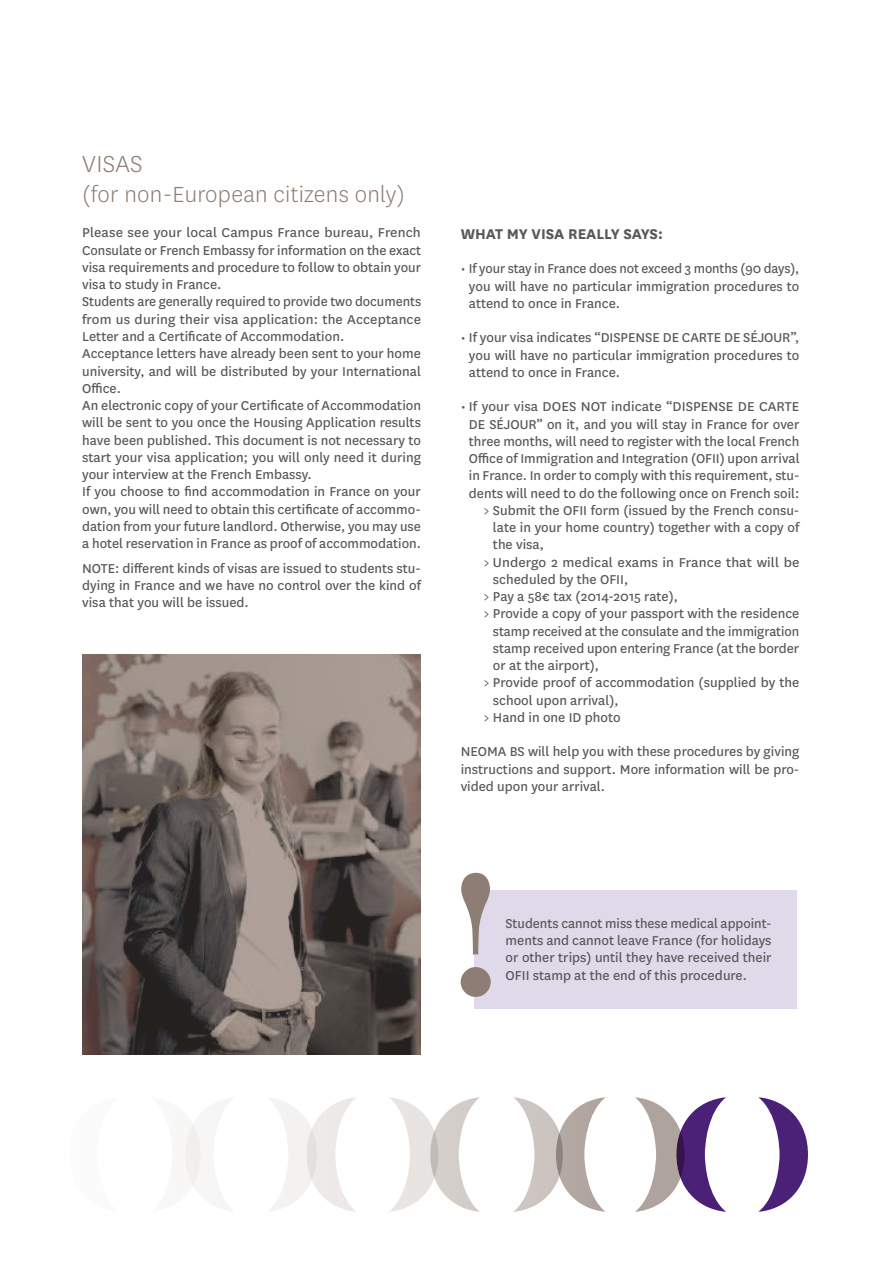
<style>
.page{position:relative;width:893px;height:1263px;background:#fff}
.page>*{position:absolute;margin:0;border:0;box-sizing:border-box;transform-origin:0 0}
.t1{font:300 27px "National";color:#8d7d74}
.t2{font:300 25.5px "National";letter-spacing:.01em;color:#8d7d74}
.t3{font:700 16.5px "National";color:#58585a}
.t4{font:15px/17.2px "National";color:#58585a;text-align:justify}
</style>
<div class="page">
<div style="left:475px;top:890px;width:322px;height:118px;background:#e0d9e9"></div>
<svg style="left:461px;top:873px;width:30px;height:124px"></svg>
<svg style="left:185px;top:1098px;width:48px;height:113px"></svg>
<svg style="left:269px;top:1097px;width:87px;height:115px"></svg>
<svg style="left:389px;top:1097px;width:91px;height:115px"></svg>
<svg style="left:513px;top:1097px;width:93px;height:115px"></svg>
<svg style="left:758px;top:1097px;width:50px;height:115px"></svg>
<svg style="left:635px;top:1097px;width:91px;height:115px"></svg>
<img style="left:82px;top:654px;width:339px;height:400px">
<h1 class="t1" style="left:82px;top:147px;width:26px">VISAS</h1>
<h2 class="t2" style="left:82px;top:179px;width:324px">(for non-European citizens only)</h2>
<p class="t4" style="left:82px;top:223px;width:340px;text-align:left">Please see your local Campus France bureau, French Consulate or French Embassy for information on the exact visa requirements and procedure to follow to obtain your visa to study in France.<br>Students are generally required to provide two documents from us during their visa application: the Acceptance Letter and a Certificate of Accommodation.<br>Acceptance letters have already been sent to your home university, and will be distributed by your International Office.<br>An electronic copy of your Certificate of Accommodation will be sent to you once the Housing Application results have been published. This document is not necessary to start your visa application; you will only need it during your interview at the French Embassy.<br>If you choose to find accommodation in France on your own, you will need to obtain this certificate of accommo&shy;dation from your future landlord. Otherwise, you may use a hotel reservation in France as proof of accommodation.</p>
<p class="t4" style="left:82px;top:559px;width:340px">NOTE: different kinds of visas are issued to students stu&shy;dying in France and we have no control over the kind of visa that you will be issued.</p>
<p class="t3" style="left:461px;top:222px;width:81px">WHAT MY VISA</p>
<p class="t3" style="left:568px;top:222px;width:10px">REALLY</p>
<p class="t3" style="left:623px;top:222px;width:10px">SAYS</p>
<p class="t3" style="left:658px;top:222px;width:6px">:</p>
<p class="t4" style="left:469px;top:259px;width:332px;text-indent:-8px">• If your stay in France does not exceed 3 months (90 days), you will have no particular immigration procedures to attend to once in France.</p>
<p class="t4" style="left:469px;top:328px;width:332px;text-indent:-8px">• If your visa indicates “DISPENSE DE CARTE DE SÉJOUR”, you will have no particular immigration procedures to attend to once in France.</p>
<p class="t4" style="left:461px;top:397px;width:340px">• If your visa DOES NOT indicate “DISPENSE DE CARTE</p>
<p class="t4" style="left:469px;top:415px;width:332px">DE SÉJOUR” on it, and you will stay in France for over</p>
<p class="t4" style="left:469px;top:432px;width:332px">three months, will need to register with the local French</p>
<p class="t4" style="left:469px;top:449px;width:332px">Office of Immigration and Integration (OFII) upon arrival</p>
<p class="t4" style="left:469px;top:466px;width:332px">in France. In order to comply with this requirement, stu-</p>
<p class="t4" style="left:469px;top:484px;width:332px">dents will need to do the following once on French soil:</p>
<p class="t4" style="left:484px;top:501px;width:317px">&gt; Submit the OFII form (issued by the French consu-</p>
<p class="t4" style="left:493px;top:518px;width:308px">late in your home country) together with a copy of</p>
<p class="t4" style="left:493px;top:535px;width:53px">the visa,</p>
<p class="t4" style="left:484px;top:553px;width:317px">&gt; Undergo 2 medical exams in France that will be</p>
<p class="t4" style="left:493px;top:570px;width:137px">scheduled by the OFII,</p>
<p class="t4" style="left:484px;top:587px;width:196px">&gt; Pay a 58€ tax (2014-2015 rate),</p>
<p class="t4" style="left:484px;top:604px;width:317px">&gt; Provide a copy of your passport with the residence</p>
<p class="t4" style="left:493px;top:622px;width:308px">stamp received at the consulate and the immigration</p>
<p class="t4" style="left:493px;top:639px;width:308px">stamp received upon entering France (at the border</p>
<p class="t4" style="left:493px;top:656px;width:108px">or at the airport),</p>
<p class="t4" style="left:484px;top:673px;width:317px">&gt; Provide proof of accommodation (supplied by the</p>
<p class="t4" style="left:493px;top:691px;width:127px">school upon arrival),</p>
<p class="t4" style="left:484px;top:708px;width:138px">&gt; Hand in one ID photo</p>
<p class="t4" style="left:461px;top:742px;width:340px">NEOMA BS will help you with these procedures by giving instructions and support. More information will be pro&shy;vided upon your arrival.</p>
<p class="t4" style="left:506px;top:914px;width:267px">Students cannot miss these medical appoint&shy;ments and cannot leave France (for holidays or other trips) until they have received their OFII stamp at the end of this procedure.</p>
</div>
